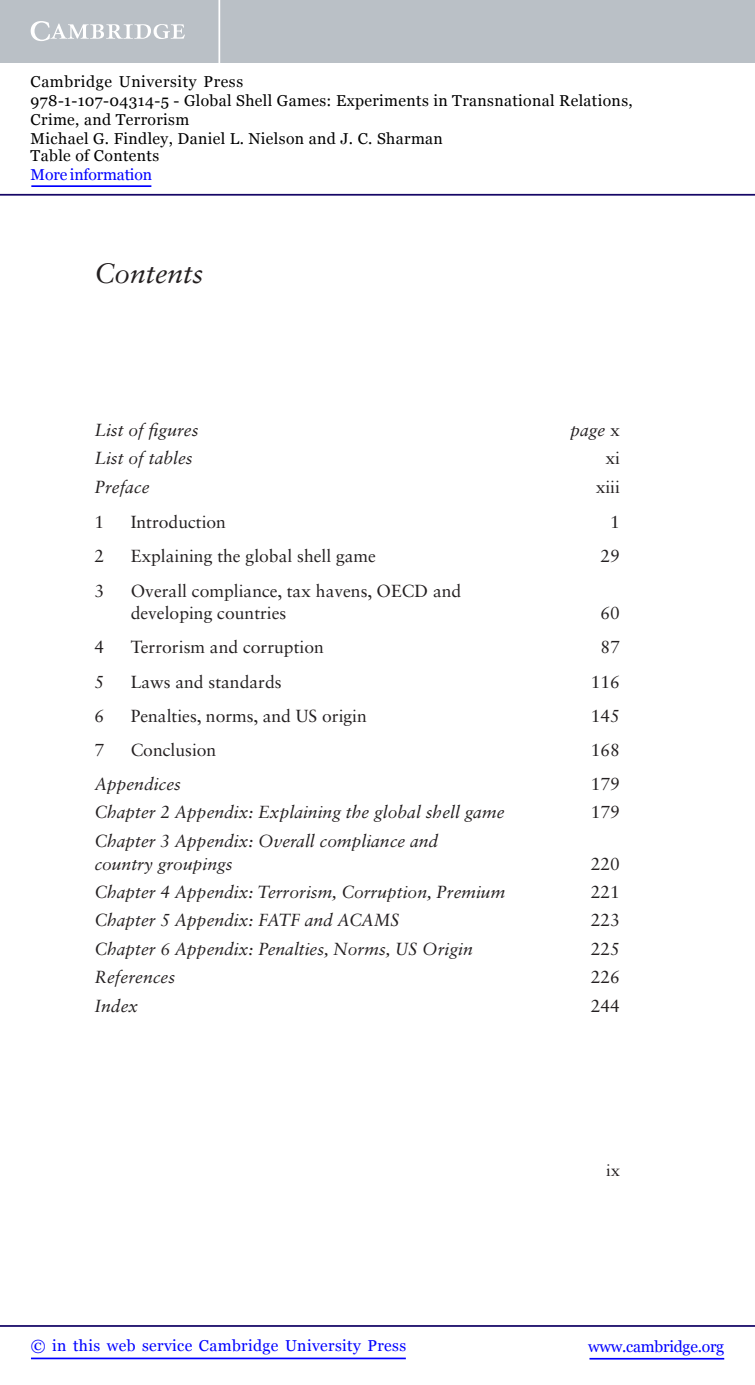
<style>
.page{position:relative;width:755px;height:1385px;background:#fff}
.page>*{position:absolute;margin:0;border:0;box-sizing:border-box;transform-origin:0 0}
.t1{font:italic 28px "Sabon LT Std";color:#231f20}
.t2{font:italic 17.5px/22.8px "Sabon LT Std";color:#231f20}
.t3{font:17.5px/22.8px "Sabon LT Std";color:#231f20}
.t4{font:16.62px "Sabon LT Std";color:#231f20}
.t5{font:15.75px/18.6px "Georgia";letter-spacing:.025em;color:#000}
.t6{font:15.75px "Georgia";letter-spacing:.025em;color:#00f}
.t7{font:15.75px "Georgia";letter-spacing:-.015em;color:#00f}
.t8{font:15.75px "Georgia";letter-spacing:-.01em;color:#00f}
.s1{font-style:normal}
</style>
<div class="page">
<hr style="left:589px;top:1358px;width:134px;height:1px;background:#00f">
<hr style="left:0;top:1325px;width:754px;height:2px;background:#150666">
<hr style="left:31px;top:1357px;width:374px;height:2px;background:#00f">
<div style="left:0;top:0;width:754px;height:63px;background:#bac0c6"></div>
<svg style="left:31px;top:21px;width:154px;height:20px"></svg>
<hr style="left:218px;top:0;width:2px;height:63px;background:#fff">
<hr style="left:0;top:194px;width:754px;height:2px;background:#150666">
<hr style="left:31px;top:185px;width:120px;height:2px;background:#00f">
<p class="t5" style="left:31px;top:72px;width:603px">Cambridge University Press<br>978-1-107-04314-5 - Global Shell Games: Experiments in Transnational Relations, Crime, and Terrorism<br>Michael G. Findley, Daniel L. Nielson and J. C. Sharman<br>Table of Contents</p>
<p class="t8" style="left:31px;top:166px;width:123px">More information</p>
<h1 class="t1" style="left:94px;top:262px;width:110px">Contents</h1>
<p class="t2" style="left:94px;top:420px;width:106px">List of figures</p>
<p class="t2" style="left:570px;top:420px;width:51px">page <span class="s1">x</span></p>
<p class="t2" style="left:94px;top:449px;width:100px">List of tables</p>
<p class="t3" style="left:605px;top:449px;width:16px">xi</p>
<p class="t2" style="left:94px;top:477px;width:57px">Preface</p>
<p class="t3" style="left:595px;top:477px;width:26px">xiii</p>
<p class="t3" style="left:94px;top:512px;width:11px">1</p>
<p class="t3" style="left:131px;top:512px;width:97px">Introduction</p>
<p class="t3" style="left:610px;top:512px;width:11px">1</p>
<p class="t3" style="left:94px;top:547px;width:11px">2</p>
<p class="t3" style="left:131px;top:547px;width:247px">Explaining the global shell game</p>
<p class="t3" style="left:600px;top:547px;width:21px">29</p>
<p class="t3" style="left:94px;top:581px;width:11px">3</p>
<p class="t3" style="left:131px;top:581px;width:332px">Overall compliance, tax havens, OECD and developing countries</p>
<p class="t3" style="left:600px;top:603px;width:21px">60</p>
<p class="t3" style="left:94px;top:638px;width:11px">4</p>
<p class="t3" style="left:131px;top:638px;width:194px">Terrorism and corruption</p>
<p class="t3" style="left:600px;top:638px;width:21px">87</p>
<p class="t3" style="left:94px;top:672px;width:11px">5</p>
<p class="t3" style="left:131px;top:672px;width:152px">Laws and standards</p>
<p class="t3" style="left:590px;top:672px;width:31px">116</p>
<p class="t3" style="left:94px;top:706px;width:11px">6</p>
<p class="t3" style="left:131px;top:706px;width:237px">Penalties, norms, and US origin</p>
<p class="t3" style="left:590px;top:706px;width:31px">145</p>
<p class="t3" style="left:94px;top:740px;width:11px">7</p>
<p class="t3" style="left:131px;top:740px;width:87px">Conclusion</p>
<p class="t3" style="left:590px;top:740px;width:31px">168</p>
<p class="t2" style="left:94px;top:774px;width:88px">Appendices</p>
<p class="t3" style="left:590px;top:774px;width:31px">179</p>
<p class="t2" style="left:94px;top:802px;width:411px">Chapter 2 Appendix: Explaining the global shell game</p>
<p class="t3" style="left:590px;top:802px;width:31px">179</p>
<p class="t2" style="left:94px;top:831px;width:345px">Chapter 3 Appendix: Overall compliance and country groupings</p>
<p class="t3" style="left:590px;top:854px;width:31px">220</p>
<p class="t2" style="left:94px;top:882px;width:412px">Chapter 4 Appendix: Terrorism, Corruption, Premium</p>
<p class="t3" style="left:590px;top:882px;width:31px">221</p>
<p class="t2" style="left:94px;top:911px;width:306px">Chapter 5 Appendix: FATF and ACAMS</p>
<p class="t3" style="left:590px;top:911px;width:31px">223</p>
<p class="t2" style="left:94px;top:939px;width:379px">Chapter 6 Appendix: Penalties, Norms, US Origin</p>
<p class="t3" style="left:590px;top:939px;width:31px">225</p>
<p class="t2" style="left:94px;top:967px;width:82px">References</p>
<p class="t3" style="left:590px;top:967px;width:31px">226</p>
<p class="t2" style="left:94px;top:996px;width:45px">Index</p>
<p class="t3" style="left:590px;top:996px;width:31px">244</p>
<p class="t4" style="left:605px;top:1163px;width:15px">ix</p>
<p class="t6" style="left:31px;top:1337px;width:376px">© in this web service Cambridge University Press</p>
<p class="t7" style="left:587px;top:1337px;width:137px">www.cambridge.org</p>
</div>
